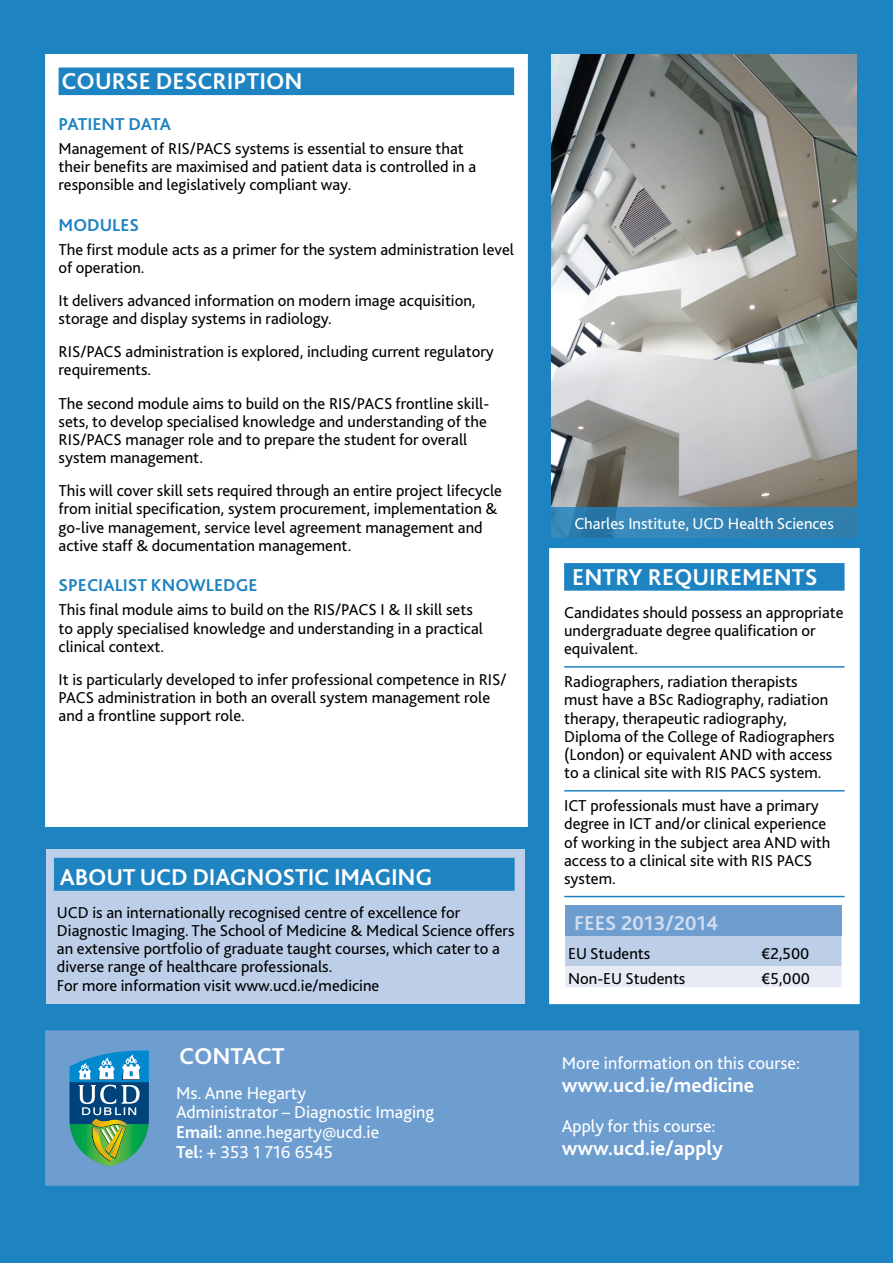
<style>
.page{position:relative;width:893px;height:1263px;background:#1e83c1}
.page>*{position:absolute;margin:0;border:0;box-sizing:border-box;transform-origin:0 0}
.t1{font:700 24px "Bliss 2";color:#fff}
.t2{font:700 21px "Bliss 2";color:#fff}
.t3{font:700 21px "Bliss 2";color:#d1ddef}
.t4{font:18px/19.8px "Bliss 2";color:#fff}
.t5{font:700 18px "Bliss 2";color:#1e83c1}
.t6{font:700 18px "Bliss 2";color:#fff}
.t7{font:16.5px/18.1px "Bliss 2";color:#000}
.t8{font:16.5px "Bliss 2";color:#fff}
.s1{font-weight:700}
</style>
<div class="page">
<div style="left:45px;top:1030px;width:814px;height:156px;background:#6e9ed0"></div>
<div style="left:46px;top:850px;width:479px;height:154px;background:#bccee8"></div>
<div style="left:54px;top:858px;width:461px;height:33px;background:#1e83c1"></div>
<svg style="left:69px;top:1050px;width:80px;height:116px;background:#478e93"></svg>
<img style="left:551px;top:54px;width:306px;height:453px">
<svg style="left:549px;top:548px;width:311px;height:457px;background:#edf5fa"></svg>
<div style="left:565px;top:905px;width:276px;height:31px;background:#6e9ed0"></div>
<svg style="left:565px;top:936px;width:276px;height:51px;background:#cddaed"></svg>
<div style="left:52px;top:61px;width:469px;height:759px;background:#fff"></div>
<div style="left:56px;top:62px;width:458px;height:33px;background:#1e83c1"></div>
<div style="left:45px;top:54px;width:483px;height:773px;border:14px solid #fff"></div>
<svg style="left:551px;top:507px;width:306px;height:31px;background:#3182b2"></svg>
<h1 class="t1" style="left:62px;top:66px;width:242px">Cou rse Description</h1>
<p class="t5" style="left:59px;top:112px;width:46px">PATIENT</p>
<p class="t5" style="left:129px;top:112px;width:24px">DATA</p>
<p class="t7" style="left:59px;top:139px;width:419px">Management of RIS/PACS systems is essential to ensure that their benefits are maximised and patient data is controlled in a responsible and legislatively compliant way.</p>
<p class="t5" style="left:59px;top:213px;width:71px">MODULES</p>
<p class="t7" style="left:59px;top:240px;width:457px">The first module acts as a primer for the system administration level of operation.</p>
<p class="t7" style="left:59px;top:291px;width:419px">It delivers advanced information on modern image acquisition, storage and display systems in radiology.</p>
<p class="t7" style="left:59px;top:342px;width:437px">RIS/PACS administration is explored, including current regulatory requirements.</p>
<p class="t7" style="left:59px;top:394px;width:432px">The second module aims to build on the RIS/PACS frontline skill&shy;sets, to develop specialised knowledge and understanding of the RIS/PACS manager role and to prepare the student for overall system management.</p>
<p class="t7" style="left:59px;top:481px;width:445px">This will cover skill sets required through an entire project lifecycle from initial specification, system procurement, implementation &amp; go-live management, service level agreement management and active staff &amp; documentation management.</p>
<p class="t5" style="left:59px;top:574px;width:106px">SPECIALIST KNO</p>
<p class="t5" style="left:189px;top:574px;width:58px">WLEDGE</p>
<p class="t7" style="left:59px;top:600px;width:426px">This final module aims to build on the RIS/PACS I &amp; II skill sets to apply specialised knowledge and understanding in a practical clinical context.</p>
<p class="t7" style="left:59px;top:670px;width:449px">It is particularly developed to infer professional competence in RIS/<br>PACS administration in both an overall system management role and a frontline support role.</p>
<h1 class="t1" style="left:60px;top:862px;width:172px">ABOUT UCD DIAGNOST</h1>
<h1 class="t1" style="left:308px;top:862px;width:107px">IC IMAGING</h1>
<p class="t7" style="left:57px;top:903px;width:459px">UCD is an internationally recognised centre of excellence for Diagnostic Imaging. The School of Medicine &amp; Medical Science offers an extensive portfolio of graduate taught courses, which cater to a diverse range of healthcare professionals.<br>For more information visit www.ucd.ie/medicine</p>
<h1 class="t1" style="left:179px;top:1041px;width:107px">Contact</h1>
<p class="t4" style="left:176px;top:1082px;width:260px">Ms. Anne Hegarty<br>Administrator – Diagnostic Imaging<br><span class="s1">Email:</span> anne.hegarty@ucd.ie<br><span class="s1">Tel:</span> + 353 1 716 6545</p>
<p class="t6" style="left:218px;top:1081px;width:118px">nne Hegarty</p>
<p class="t8" style="left:574px;top:513px;width:261px">Charles Institute, UCD Health Sciences</p>
<h1 class="t1" style="left:572px;top:562px;width:247px">Entry Requi rem ents</h1>
<p class="t7" style="left:564px;top:603px;width:281px">Candidates should possess an appropriate undergraduate degree qualification or equivalent.</p>
<p class="t7" style="left:564px;top:672px;width:272px">Radiographers, radiation therapists must have a BSc Radiography, radiation therapy, therapeutic radiography, Diploma of the College of Radiographers (London) or equivalent AND with access to a clinical site with RIS PACS system.</p>
<p class="t7" style="left:564px;top:796px;width:268px">ICT professionals must have a primary degree in ICT and/or clinical experience of working in the subject area AND with access to a clinical site with RIS PACS system.</p>
<p class="t3" style="left:574px;top:910px;width:146px">Fees 2013/2014</p>
<p class="t7" style="left:568px;top:944px;width:84px">EU Students</p>
<p class="t7" style="left:762px;top:944px;width:49px">€2,500</p>
<p class="t7" style="left:568px;top:969px;width:119px">Non-EU Students</p>
<p class="t7" style="left:762px;top:969px;width:50px">€5,000</p>
<p class="t4" style="left:562px;top:1052px;width:240px">More information on this course:</p>
<p class="t2" style="left:562px;top:1072px;width:194px">www.ucd.ie/medicine</p>
<p class="t4" style="left:562px;top:1115px;width:155px">Apply for this course:</p>
<p class="t2" style="left:562px;top:1134px;width:163px">www.ucd.ie/apply</p>
</div>
